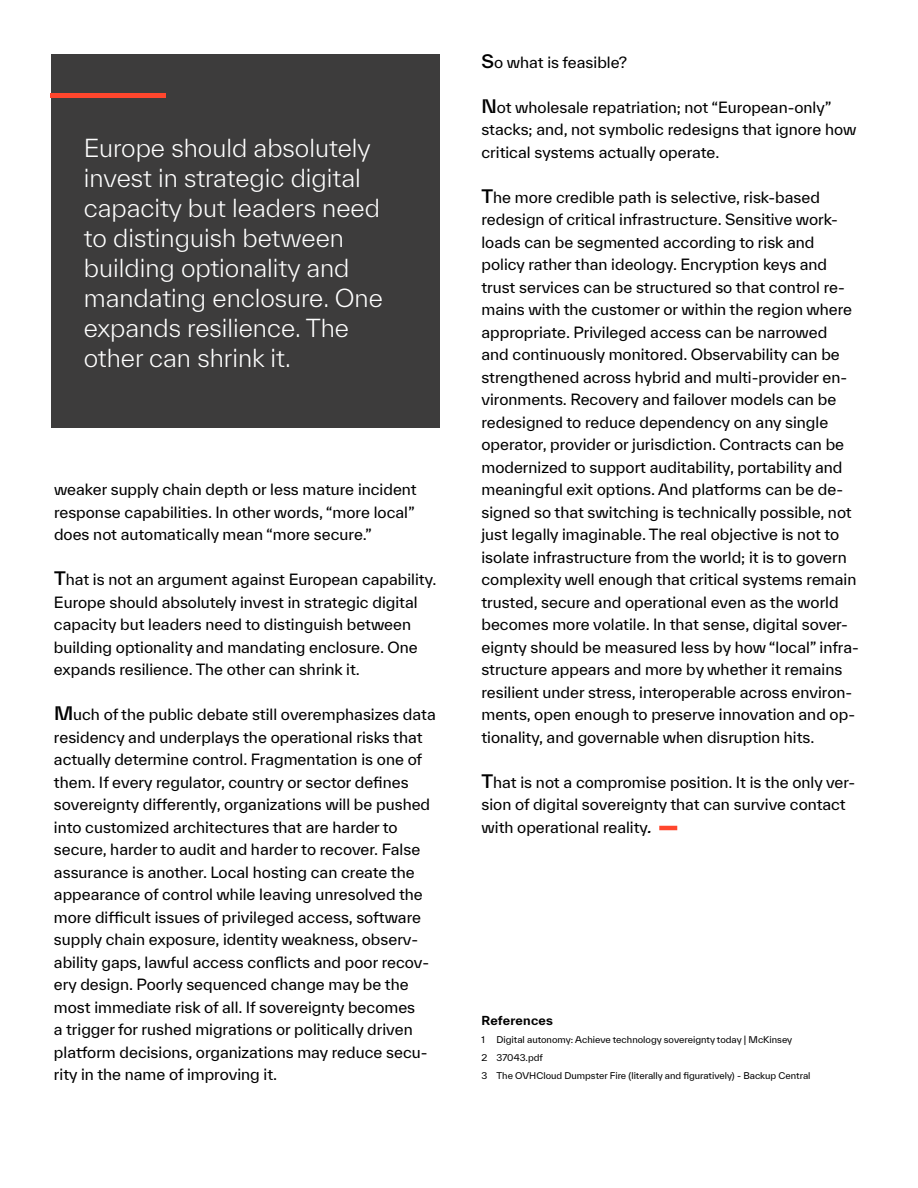
<style>
.page{position:relative;width:918px;height:1188px;background:#fff}
.page>*{position:absolute;margin:0;border:0;box-sizing:border-box;transform-origin:0 0}
.t1{font:300 24px/30px "TWK Everett";color:#fff}
.t2{font:15px/22.5px "TWK Everett";color:#000}
.t3{font:700 12px "TWK Everett";letter-spacing:.015em;color:#000}
.t4{font:9px/18px "TWK Everett";color:#000}
.s1{font-weight:500;font-size:18px}
.s2{font-weight:500;font-style:italic}
</style>
<div class="page">
<hr style="left:659px;top:826px;width:18px;height:4px;background:#ff462d">
<div style="left:51px;top:54px;width:389px;height:374px;background:#3d3c3c"></div>
<hr style="left:51px;top:94px;width:115px;height:4px;background:#ff462d">
<h1 class="t1" style="left:84px;top:133px;width:301px">Europe should absolutely invest in strategic digital capacity but leaders need to distinguish between building optionality and mandating enclosure. One expands resilience. The other can shrink it.</h1>
<p class="t2" style="left:54px;top:478px;width:364px">weaker supply chain depth or less mature incident response capabilities. In other words, “more local” does not automatically mean “more secure.”</p>
<p class="t2" style="left:54px;top:568px;width:384px"><span class="s1">T</span>hat is not an argument against European capability.<br>Europe should absolutely invest in strategic digital capacity but leaders need to distinguish between building optionality and mandating enclosure. One expands resilience. The other can shrink it.</p>
<p class="t2" style="left:54px;top:703px;width:383px"><span class="s1">M</span>uch of the public debate still overemphasizes data residency and underplays the operational risks that actually determine control. Fragmentation is one of them. If every regulator, country or sector defines sovereignty differently, organizations will be pushed into customized architectures that are harder to secure, harder to audit and harder to recover. False assurance is another. Local hosting can create the appearance of control while leaving unresolved the more difficult issues of privileged access, software supply chain exposure, identity weakness, observ&shy;ability gaps, lawful access conflicts and poor recov&shy;ery design. Poorly sequenced change may be the most immediate risk of all. If sovereignty becomes<br>a trigger for rushed migrations or politically driven platform decisions, organizations may reduce secu&shy;rity in the name of improving it.</p>
<p class="t2" style="left:482px;top:50px;width:147px"><span class="s1">S</span>o what is feasible?</p>
<p class="t2" style="left:482px;top:95px;width:377px"><span class="s1">N</span>ot wholesale repatriation; not “European-only” stacks; and, not symbolic redesigns that ignore how critical systems actually operate.</p>
<p class="t2" style="left:481px;top:185px;width:379px"><span class="s1">T</span>he more credible path is selective, risk-based redesign of critical infrastructure. Sensitive work&shy;loads can be segmented according to risk and policy rather than ideology. Encryption keys and trust services can be structured so that control re&shy;mains with the customer or within the region where appropriate. Privileged access can be narrowed<br>and continuously monitored. Observability can be strengthened across hybrid and multi-provider en&shy;vironments. Recovery and failover models can be redesigned to reduce dependency on any single operator, provider or jurisdiction. Contracts can be modernized to support auditability, portability and meaningful exit options. And platforms can be de&shy;signed so that switching is technically possible, not just legally imaginable. The real objective is not to isolate infrastructure from the world; it is to govern complexity well enough that critical systems remain trusted, secure and operational even as the world becomes more volatile. In that sense, digital sover&shy;eignty should be measured less by how “local” infra&shy;structure appears and more by whether it remains resilient under stress, interoperable across environ&shy;ments, open enough to preserve innovation and op&shy;tionality, and governable when disruption hits.</p>
<p class="t2" style="left:482px;top:770px;width:375px"><span class="s1">T</span>hat is not a compromise position. It is the only ver&shy;sion of digital sovereignty that can survive contact with operational reality<span class="s2">.</span></p>
<p class="t3" style="left:482px;top:1012px;width:73px">References</p>
<p class="t4" style="left:482px;top:1031px;width:5px">1</p>
<p class="t4" style="left:482px;top:1031px;width:331px;text-indent:15px">Digital autonomy: Achieve technology sovereignty today | McKinsey<br>2 37043.pdf<br>3 The OVHCloud Dumpster Fire (literally and figuratively) - Backup Central</p>
</div>
